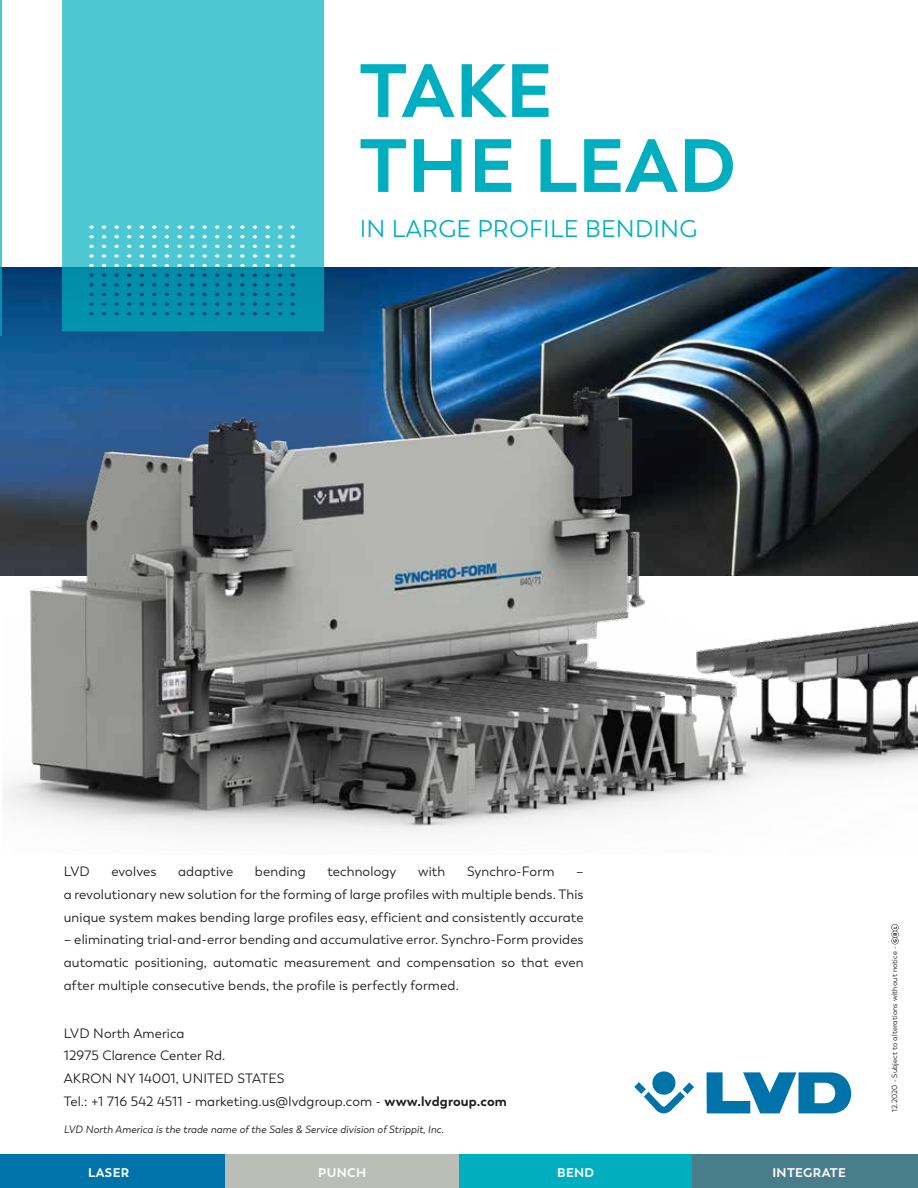
<style>
.page{position:relative;width:918px;height:1188px;background:#fff}
.page>*{position:absolute;margin:0;border:0;box-sizing:border-box;transform-origin:0 0}
.t1{font:700 75px/75px "Trenda";letter-spacing:.01em;color:#00afbf}
.t2{font:24px "Trenda";letter-spacing:.01em;color:#00afbf}
.t3{font:13.5px/22.6px "Trenda";letter-spacing:.01em;color:#1d1d1b;text-align:justify}
.t4{font:700 12.6px "Trenda";letter-spacing:.03em;color:#fff}
.t5{font:italic 10.5px "Trenda";letter-spacing:.01em;color:#1d1d1b}
.t6{font:7.5px "Trenda";letter-spacing:.01em;color:#1d1d1b}
.s1{font-weight:700}
</style>
<div class="page">
<img style="left:0;top:268px;width:918px;height:308px">
<svg style="left:62px;top:0;width:262px;height:331px;background:#40bbca"></svg>
<hr style="left:0;top:0;width:2px;height:336px;background:#00afbf">
<img style="left:2px;top:338px;width:916px;height:495px">
<svg style="left:707px;top:1072px;width:144px;height:41px"></svg>
<svg style="left:634px;top:1071px;width:60px;height:43px"></svg>
<svg style="left:891px;top:924px;width:8px;height:20px"></svg>
<div style="left:0;top:1155px;width:226px;height:33px;background:#0073ab"></div>
<div style="left:226px;top:1155px;width:233px;height:33px;background:#babeb6"></div>
<div style="left:459px;top:1155px;width:233px;height:33px;background:#00afbf"></div>
<div style="left:692px;top:1155px;width:226px;height:33px;background:#497d89"></div>
<h1 class="t1" style="left:360px;top:54px;width:378px">TAKE<br>THE LEAD</h1>
<h2 class="t2" style="left:360px;top:215px;width:339px">IN LARGE PROFILE BENDING</h2>
<p class="t3" style="left:64px;top:861px;width:27px">LVD</p>
<p class="t3" style="left:111px;top:861px;width:46px">evolves</p>
<p class="t3" style="left:178px;top:861px;width:57px">adaptive</p>
<p class="t3" style="left:255px;top:861px;width:52px">bending</p>
<p class="t3" style="left:327px;top:861px;width:71px">technology</p>
<p class="t3" style="left:418px;top:861px;width:29px">with</p>
<p class="t3" style="left:467px;top:861px;width:89px">Synchro-Form</p>
<p class="t3" style="left:64px;top:861px;width:521px;text-indent:512px">– a revolutionary new solution for the forming of large profiles with multiple bends. This unique system makes bending large profiles easy, efficient and consistently accurate</p>
<p class="t3" style="left:64px;top:929px;width:521px">– eliminating trial-and-error bending and accumulative error. Synchro-Form provides automatic positioning, automatic measurement and compensation so that even after multiple consecutive bends, the profile is perfectly formed.</p>
<p class="t3" style="left:64px;top:1022px;width:445px;text-align:left">LVD North America<br>12975 Clarence Center Rd.<br>AKRON NY 14001, UNITED STATES<br>Tel.: +1 716 542 4511 - marketing.us@lvdgroup.com - <span class="s1">www.lvdgroup.com</span></p>
<p class="t5" style="left:64px;top:1123px;width:382px">LVD North America is the trade name of the Sales &amp; Service division of Strippit, Inc.</p>
<p class="t4" style="left:88px;top:1165px;width:43px">LASER</p>
<p class="t4" style="left:318px;top:1165px;width:49px">PUNCH</p>
<p class="t4" style="left:557px;top:1165px;width:39px">BEND</p>
<p class="t4" style="left:772px;top:1165px;width:75px">INTEGRATE</p>
<p class="t6" style="left:890px;top:1112px;width:167px;rotate:-90deg">12.2020 - Subject to alterations without notice -</p>
</div>
